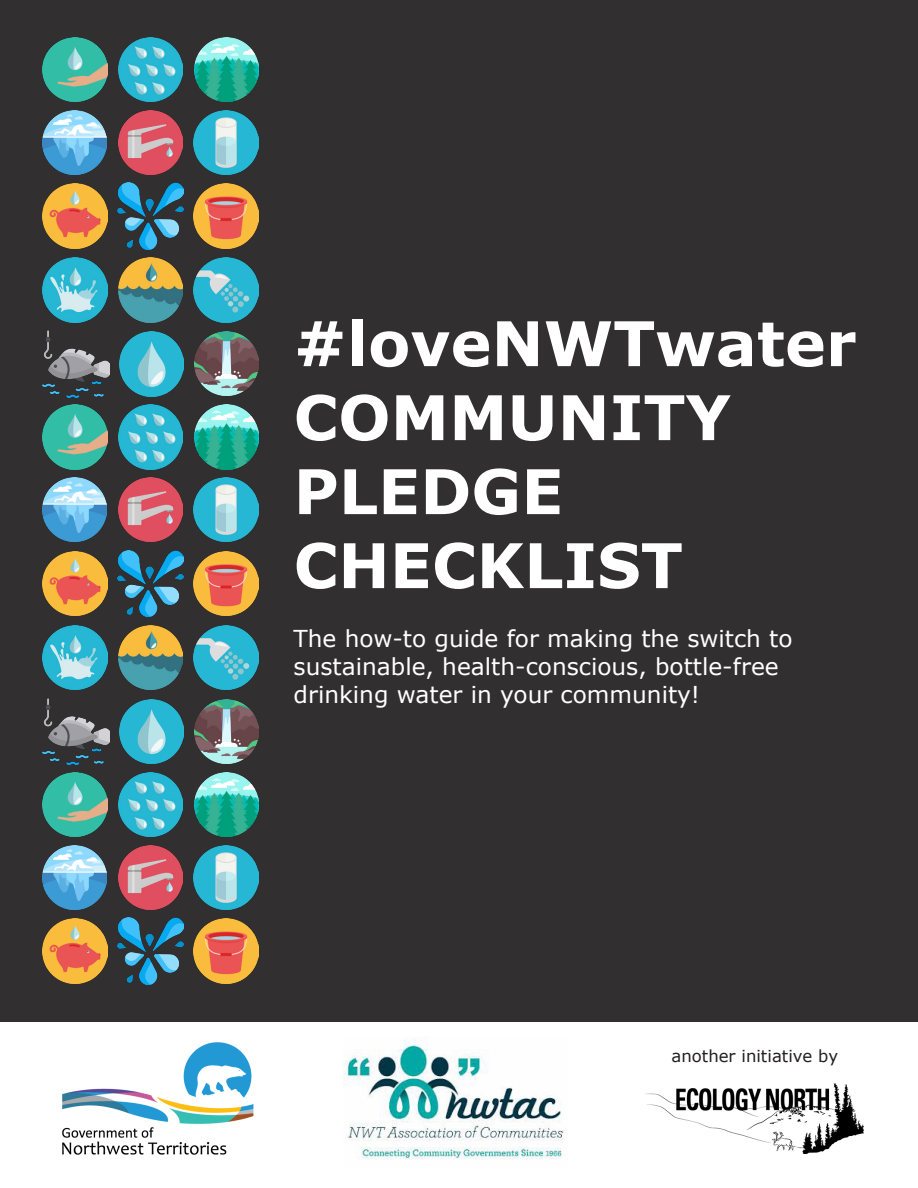
<style>
.page{position:relative;width:918px;height:1188px;background:#fff}
.page>*{position:absolute;margin:0;border:0;box-sizing:border-box;transform-origin:0 0}
.TITLE_2{font:700 61.65px/73.9px "Verdana";color:#fff}
.Body{font:23.25px/27.9px "Verdana";color:#fff}
.Body-2{font:16.5px "Verdana";color:#231f20}
</style>
<div class="page">
<div style="left:0;top:0;width:918px;height:1022px;background:#312f30"></div>
<img style="left:646px;top:1083px;width:218px;height:71px">
<img style="left:62px;top:1042px;width:192px;height:113px">
<img style="left:343px;top:1039px;width:222px;height:121px">
<img style="left:194px;top:258px;width:64px;height:64px">
<img style="left:43px;top:258px;width:64px;height:64px">
<img style="left:118px;top:258px;width:65px;height:64px">
<img style="left:194px;top:184px;width:64px;height:64px">
<img style="left:43px;top:184px;width:64px;height:64px">
<img style="left:117px;top:183px;width:67px;height:66px">
<img style="left:194px;top:110px;width:64px;height:64px">
<img style="left:118px;top:110px;width:65px;height:64px">
<img style="left:43px;top:110px;width:64px;height:64px">
<img style="left:118px;top:37px;width:65px;height:65px">
<img style="left:43px;top:37px;width:64px;height:65px">
<img style="left:194px;top:37px;width:64px;height:65px">
<img style="left:119px;top:332px;width:65px;height:64px">
<img style="left:43px;top:331px;width:66px;height:66px">
<img style="left:194px;top:332px;width:64px;height:64px">
<img style="left:194px;top:919px;width:64px;height:64px">
<img style="left:43px;top:919px;width:64px;height:64px">
<img style="left:117px;top:918px;width:67px;height:66px">
<img style="left:194px;top:845px;width:64px;height:64px">
<img style="left:118px;top:845px;width:65px;height:64px">
<img style="left:43px;top:845px;width:64px;height:64px">
<img style="left:118px;top:772px;width:65px;height:65px">
<img style="left:43px;top:772px;width:64px;height:65px">
<img style="left:194px;top:772px;width:64px;height:65px">
<img style="left:194px;top:625px;width:64px;height:65px">
<img style="left:43px;top:625px;width:64px;height:65px">
<img style="left:118px;top:625px;width:65px;height:65px">
<img style="left:194px;top:551px;width:64px;height:65px">
<img style="left:43px;top:551px;width:64px;height:65px">
<img style="left:117px;top:550px;width:67px;height:67px">
<img style="left:194px;top:478px;width:64px;height:64px">
<img style="left:118px;top:478px;width:65px;height:64px">
<img style="left:43px;top:478px;width:64px;height:64px">
<img style="left:118px;top:405px;width:65px;height:64px">
<img style="left:43px;top:405px;width:64px;height:64px">
<img style="left:194px;top:405px;width:64px;height:64px">
<img style="left:119px;top:699px;width:65px;height:65px">
<img style="left:43px;top:698px;width:66px;height:67px">
<img style="left:194px;top:699px;width:64px;height:64px">
<p class="TITLE_2" style="left:294px;top:305px;width:564px">#loveNWTwater<br>COMMUNITY<br>PLEDGE<br>CHECKLIST</p>
<p class="Body" style="left:294px;top:624px;width:500px">The how-to guide for making the switch to sustainable, health-conscious, bottle-free drinking water in your community!</p>
<p class="Body-2" style="left:671px;top:1045px;width:168px">another initiative by</p>
</div>
